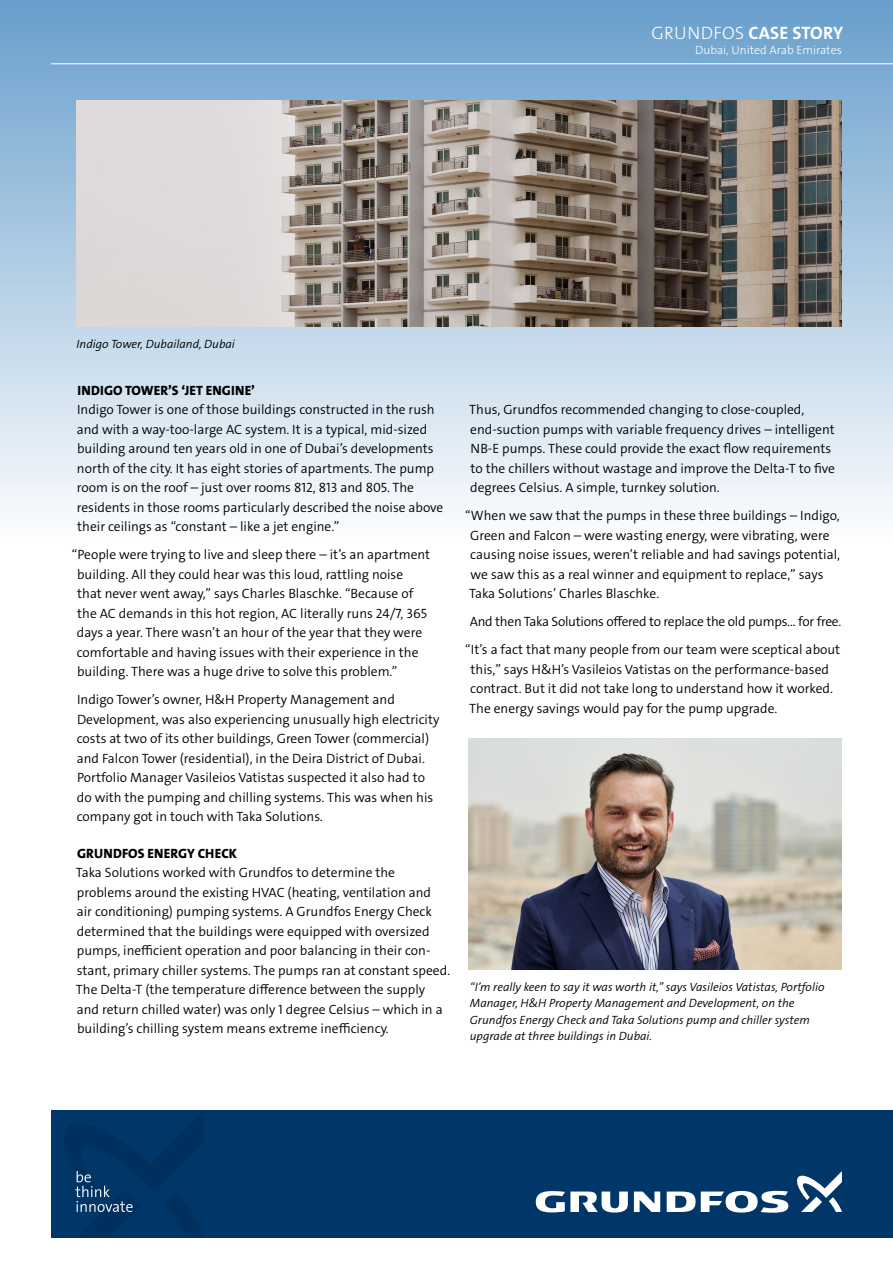
<style>
.page{position:relative;width:893px;height:1263px;background:#fff}
.page>*{position:absolute;margin:0;border:0;box-sizing:border-box;transform-origin:0 0}
.t1{font:18px "Grundfos The Sans V2 OT 7 B";letter-spacing:.005em;color:#fff}
.t2{font:13.5px/19.5px "Grundfos The Sans V2 OT 4 SL";color:#000}
.t3{font:13.5px/28px "Grundfos The Sans V2 OT 4 SL";letter-spacing:-.02em;color:#000;text-align:center}
.t4{font:13.5px "Grundfos The Sans V2 OT 8 XB";letter-spacing:.005em;color:#000}
.t5{font:12px/16.5px "Grundfos The Sans V2 OT 4 SL Italic";color:#000}
.t6{font:12px "Grundfos The Sans V2 OT 3 L";color:#fff}
.s1{font-family:"Grundfos The Sans V2 OT 3 L"}
</style>
<div class="page">
<div style="left:0;top:0;width:893px;height:542px;background:linear-gradient(to bottom,#699fcc,#fdfdfd)"></div>
<hr style="left:51px;top:63px;width:842px;height:1px;background:#fff">
<img style="left:77px;top:100px;width:765px;height:226px">
<img style="left:468px;top:738px;width:374px;height:231px">
<div style="left:51px;top:1110px;width:842px;height:127px;background:#003768"></div>
<svg style="left:634px;top:1191px;width:26px;height:21px"></svg>
<svg style="left:536px;top:1191px;width:92px;height:21px"></svg>
<svg style="left:667px;top:1191px;width:121px;height:22px"></svg>
<svg style="left:797px;top:1171px;width:45px;height:41px"></svg>
<svg style="left:64px;top:1111px;width:140px;height:126px"></svg>
<h1 class="t1" style="left:652px;top:21px;width:193px"><span class="s1">GRUNDFOS</span> CASE STORY</h1>
<p class="t6" style="left:695px;top:42px;width:148px">Dubai, United Arab Emirates</p>
<p class="t5" style="left:77px;top:335px;width:160px">Indigo Tower, Dubailand, Dubai</p>
<p class="t4" style="left:78px;top:382px;width:179px">INDIGO TOWER’S ‘JET ENGINE’</p>
<p class="t2" style="left:77px;top:400px;width:368px">Indigo Tower is one of those buildings constructed in the rush and with a way-too-large AC system. It is a typical, mid-sized building around ten years old in one of Dubai’s developments north of the city. It has eight stories of apartments. The pump room is on the roof – just over rooms 812, 813 and 805. The residents in those rooms particularly described the noise above their ceilings as “constant – like a jet engine.”</p>
<p class="t2" style="left:77px;top:545px;width:355px;text-indent:-5px">“People were trying to live and sleep there – it’s an apartment building. All they could hear was this loud, rattling noise that never went away,” says Charles Blaschke. “Because of the AC demands in this hot region, AC literally runs 24/7, 365 days a year. There wasn’t an hour of the year that they were comfortable and having issues with their experience in the building. There was a huge drive to solve this problem.”</p>
<p class="t2" style="left:77px;top:690px;width:364px">Indigo Tower’s owner, H&amp;H Property Management and Development, was also experiencing unusually high electricity costs at two of its other buildings, Green Tower (commercial) and Falcon Tower (residential), in the Deira District of Dubai.<br>Portfolio Manager Vasileios Vatistas suspected it also had to do with the pumping and chilling systems. This was when his company got in touch with Taka Solutions.</p>
<p class="t4" style="left:77px;top:844px;width:161px">GRUNDFOS ENERGY CHECK</p>
<p class="t2" style="left:76px;top:863px;width:376px">Taka Solutions worked with Grundfos to determine the problems around the existing HVAC (heating, ventilation and<br>air conditioning) pumping systems. A Grundfos Energy Check determined that the buildings were equipped with oversized pumps, inefficient operation and poor balancing in their con&shy;stant, primary chiller systems. The pumps ran at constant speed.<br>The Delta-T (the temperature difference between the supply and return chilled water) was only 1 degree Celsius – which in a building’s chilling system means extreme inefficiency.</p>
<p class="t2" style="left:469px;top:400px;width:367px">Thus, Grundfos recommended changing to close-coupled, end-suction pumps with variable frequency drives – intelligent NB-E pumps. These could provide the exact flow requirements to the chillers without wastage and improve the Delta-T to five degrees Celsius. A simple, turnkey solution.</p>
<p class="t2" style="left:465px;top:506px;width:376px">“When we saw that the pumps in these three buildings – Indigo, Green and Falcon – were wasting energy, were vibrating, were causing noise issues, weren’t reliable and had savings potential, we saw this as a real winner and equipment to replace,” says Taka Solutions’ Charles Blaschke.</p>
<p class="t3" style="left:465px;top:608px;width:378px">And then Taka Solutions offered to replace the old pumps… for free. “It’s a fact that many people from our team were sceptical about</p>
<p class="t2" style="left:469px;top:659px;width:365px">this,” says H&amp;H’s Vasileios Vatistas on the performance-based contract. But it did not take long to understand how it worked.<br>The energy savings would pay for the pump upgrade.</p>
<p class="t5" style="left:470px;top:978px;width:356px">“I’m really keen to say it was worth it,” says Vasileios Vatistas, Portfolio Manager, H&amp;H Property Management and Development, on the Grundfos Energy Check and Taka Solutions pump and chiller system upgrade at three buildings in Dubai.</p>
</div>
